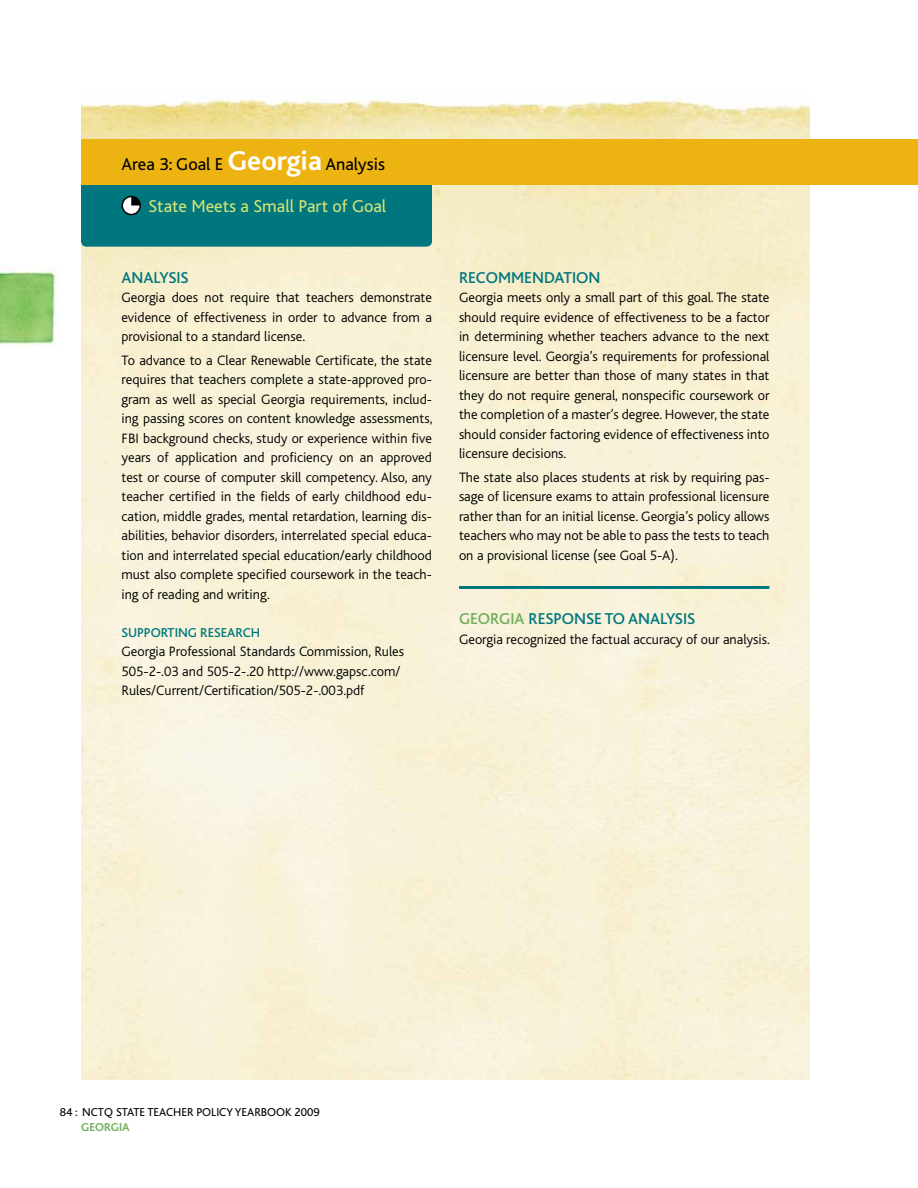
<style>
.page{position:relative;width:918px;height:1188px;background:#fff}
.page>*{position:absolute;margin:0;border:0;box-sizing:border-box;transform-origin:0 0}
.t1{font:18px "Bliss";color:#000}
.t2{font:18px "Bliss";color:#d3e278}
.t3{font:500 16.5px "Bliss";color:#00777e}
.t4{font:300 14.25px/19.5px "Bliss";color:#000;text-align:justify}
.t5{font:500 13.5px "Bliss";color:#00777e}
.t6{font:12px "Bliss";color:#000}
.t7{font:700 12px "Bliss";color:#71ae5b}
.s1{font-weight:700;font-size:28.5px;color:#fff}
.s2{color:#71ae5b}
</style>
<div class="page">
<img style="left:0;top:271px;width:56px;height:74px">
<img style="left:81px;top:98px;width:729px;height:982px">
<hr style="left:459px;top:586px;width:310px;height:3px;background:#00777e">
<div style="left:81px;top:159px;width:351px;height:88px;background:#00777e;border-radius:5px"></div>
<div style="left:81px;top:140px;width:837px;height:45px;background:#edb310"></div>
<div style="left:121px;top:196px;width:20px;height:19px;border:3px solid #000;border-radius:50%"></div>
<svg style="left:123px;top:197px;width:16px;height:17px"></svg>
<p class="t1" style="left:122px;top:155px;width:265px">area 3: Goal e <span class="s1">Georgia</span> analysis</p>
<p class="t2" style="left:149px;top:197px;width:239px">State Meets a Small Part of Goal</p>
<p class="t3" style="left:122px;top:269px;width:69px">ANALYSIS</p>
<p class="t4" style="left:122px;top:288px;width:312px">Georgia does not require that teachers demonstrate evidence of effectiveness in order to advance from a provisional to a standard license.</p>
<p class="t4" style="left:122px;top:351px;width:313px">To advance to a Clear Renewable Certificate, the state requires that teachers complete a state-approved pro&shy;gram as well as special Georgia requirements, includ&shy;ing passing scores on content knowledge assessments, FBI background checks, study or experience within five years of application and proficiency on an approved test or course of computer skill competency. Also, any teacher certified in the fields of early childhood edu&shy;cation, middle grades, mental retardation, learning dis&shy;abilities, behavior disorders, interrelated special educa&shy;tion and interrelated special education/early childhood must also complete specified coursework in the teach&shy;ing of reading and writing.</p>
<p class="t5" style="left:122px;top:626px;width:140px">SUPPORTING RESEARCH</p>
<p class="t4" style="left:122px;top:642px;width:284px;text-align:left">Georgia Professional Standards Commission, Rules<br>505-2-.03 and 505-2-.20 http://www.gapsc.com/<br>Rules/Current/Certification/505-2-.003.pdf</p>
<p class="t3" style="left:459px;top:269px;width:143px">RECOMMENDATION</p>
<p class="t4" style="left:459px;top:288px;width:312px">Georgia meets only a small part of this goal. The state should require evidence of effectiveness to be a factor in determining whether teachers advance to the next licensure level. Georgia’s requirements for professional licensure are better than those of many states in that they do not require general, nonspecific coursework or the completion of a master’s degree. However, the state should consider factoring evidence of effectiveness into licensure decisions.</p>
<p class="t4" style="left:459px;top:468px;width:312px">The state also places students at risk by requiring pas&shy;sage of licensure exams to attain professional licensure rather than for an initial license. Georgia’s policy allows teachers who may not be able to pass the tests to teach on a provisional license (see Goal 5-A).</p>
<p class="t3" style="left:459px;top:610px;width:238px"><span class="s2">GEORGIA</span> RESPONSE TO ANALYSIS</p>
<p class="t4" style="left:459px;top:630px;width:312px">Georgia recognized the factual accuracy of our analysis.</p>
<p class="t6" style="left:60px;top:1106px;width:261px">84 : nctq State teacher Policy yearbook 2009</p>
<p class="t7" style="left:81px;top:1120px;width:48px">GeorGia</p>
</div>
